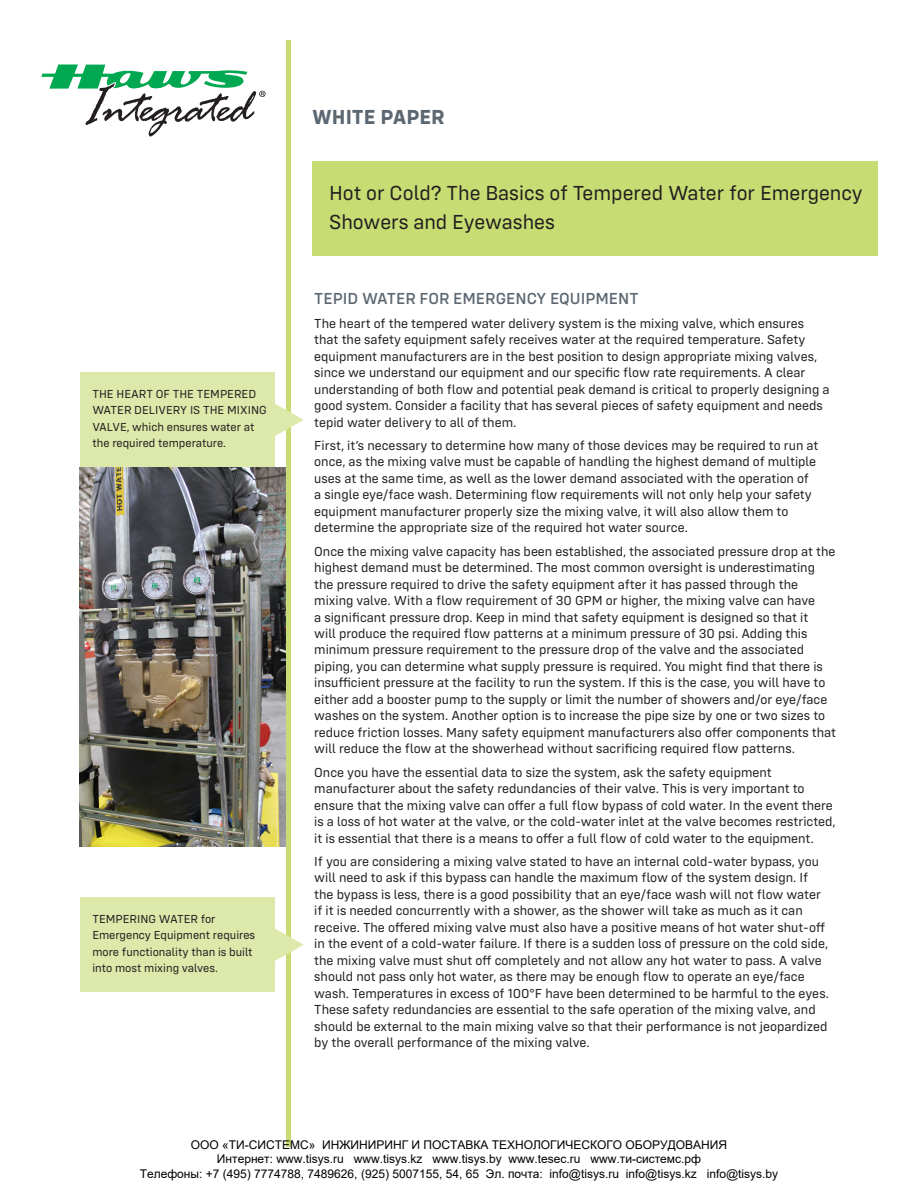
<style>
.page{position:relative;width:918px;height:1188px;background:#fff}
.page>*{position:absolute;margin:0;border:0;box-sizing:border-box;transform-origin:0 0}
.t1{font:21px/28.5px "Config";color:#231f20}
.t2{font:700 21px "Config";color:#5c6771}
.t3{font:500 16.5px "Config";color:#5c6771}
.t4{font:13.5px/16.5px "Config";color:#231f20}
.t5{font:12px/14.4px "Arial";color:#000;text-align:center}
.t6{font:12px/16.5px "Config";color:#231f20}
</style>
<div class="page">
<img style="left:80px;top:468px;width:207px;height:378px">
<div style="left:312px;top:161px;width:566px;height:95px;background:#c7dc72"></div>
<hr style="left:287px;top:40px;width:4px;height:1108px;background:#c7dc72">
<div style="left:80px;top:373px;width:194px;height:94px;background:#dce9aa"></div>
<svg style="left:274px;top:389px;width:30px;height:62px"></svg>
<div style="left:80px;top:897px;width:194px;height:95px;background:#dce9aa"></div>
<svg style="left:274px;top:914px;width:30px;height:61px"></svg>
<svg style="left:41px;top:64px;width:225px;height:73px"></svg>
<p class="t2" style="left:312px;top:104px;width:134px">WHITE PAPER</p>
<p class="t6" style="left:92px;top:386px;width:176px">THE HEART OF THE TEMPERED<br>WATER DELIVERY IS THE MIXING<br>VALVE, which ensures water at the required temperature.</p>
<p class="t6" style="left:92px;top:910px;width:164px">TEMPERING WATER for<br>Emergency Equipment requires more functionality than is built into most mixing valves.</p>
<p class="t1" style="left:329px;top:179px;width:535px">Hot or Cold? The Basics of Tempered Water for Emergency<br>Showers and Eyewashes</p>
<p class="t3" style="left:314px;top:289px;width:326px">TEPID WATER FOR EMERGENCY EQUIPMENT</p>
<p class="t4" style="left:314px;top:315px;width:517px">The heart of the tempered water delivery system is the mixing valve, which ensures that the safety equipment safely receives water at the required temperature. Safety equipment manufacturers are in the best position to design appropriate mixing valves, since we understand our equipment and our specific flow rate requirements. A clear understanding of both flow and potential peak demand is critical to properly designing a good system. Consider a facility that has several pieces of safety equipment and needs tepid water delivery to all of them.</p>
<p class="t4" style="left:314px;top:437px;width:506px">First, it’s necessary to determine how many of those devices may be required to run at once, as the mixing valve must be capable of handling the highest demand of multiple uses at the same time, as well as the lower demand associated with the operation of a single eye/face wash. Determining flow requirements will not only help your safety equipment manufacturer properly size the mixing valve, it will also allow them to determine the appropriate size of the required hot water source.</p>
<p class="t4" style="left:314px;top:543px;width:523px">Once the mixing valve capacity has been established, the associated pressure drop at the highest demand must be determined. The most common oversight is underestimating the pressure required to drive the safety equipment after it has passed through the mixing valve. With a flow requirement of 30 GPM or higher, the mixing valve can have<br>a significant pressure drop. Keep in mind that safety equipment is designed so that it<br>will produce the required flow patterns at a minimum pressure of 30 psi. Adding this minimum pressure requirement to the pressure drop of the valve and the associated piping, you can determine what supply pressure is required. You might find that there is insufficient pressure at the facility to run the system. If this is the case, you will have to either add a booster pump to the supply or limit the number of showers and/or eye/face washes on the system. Another option is to increase the pipe size by one or two sizes to reduce friction losses. Many safety equipment manufacturers also offer components that will reduce the flow at the showerhead without sacrificing required flow patterns.</p>
<p class="t4" style="left:314px;top:764px;width:523px">Once you have the essential data to size the system, ask the safety equipment manufacturer about the safety redundancies of their valve. This is very important to ensure that the mixing valve can offer a full flow bypass of cold water. In the event there is a loss of hot water at the valve, or the cold-water inlet at the valve becomes restricted, it is essential that there is a means to offer a full flow of cold water to the equipment.</p>
<p class="t4" style="left:314px;top:853px;width:516px">If you are considering a mixing valve stated to have an internal cold-water bypass, you will need to ask if this bypass can handle the maximum flow of the system design. If the bypass is less, there is a good possibility that an eye/face wash will not flow water if it is needed concurrently with a shower, as the shower will take as much as it can receive. The offered mixing valve must also have a positive means of hot water shut-off in the event of a cold-water failure. If there is a sudden loss of pressure on the cold side, the mixing valve must shut off completely and not allow any hot water to pass. A valve should not pass only hot water, as there may be enough flow to operate an eye/face wash. Temperatures in excess of 100°F have been determined to be harmful to the eyes.<br>These safety redundancies are essential to the safe operation of the mixing valve, and should be external to the main mixing valve so that their performance is not jeopardized by the overall performance of the mixing valve.</p>
<p class="t5" style="left:140px;top:1138px;width:640px">ООО «ТИ-СИСТЕМС» ИНЖИНИРИНГ И ПОСТАВКА ТЕХНОЛОГИЧЕСКОГО ОБОРУДОВАНИЯ<br>Интернет: www.tisys.ru www.tisys.kz www.tisys.by www.tesec.ru www.ти-системс.рф<br>Телефоны: +7 (495) 7774788, 7489626, (925) 5007155, 54, 65 Эл. почта: info@tisys.ru info@tisys.kz info@tisys.by</p>
</div>
